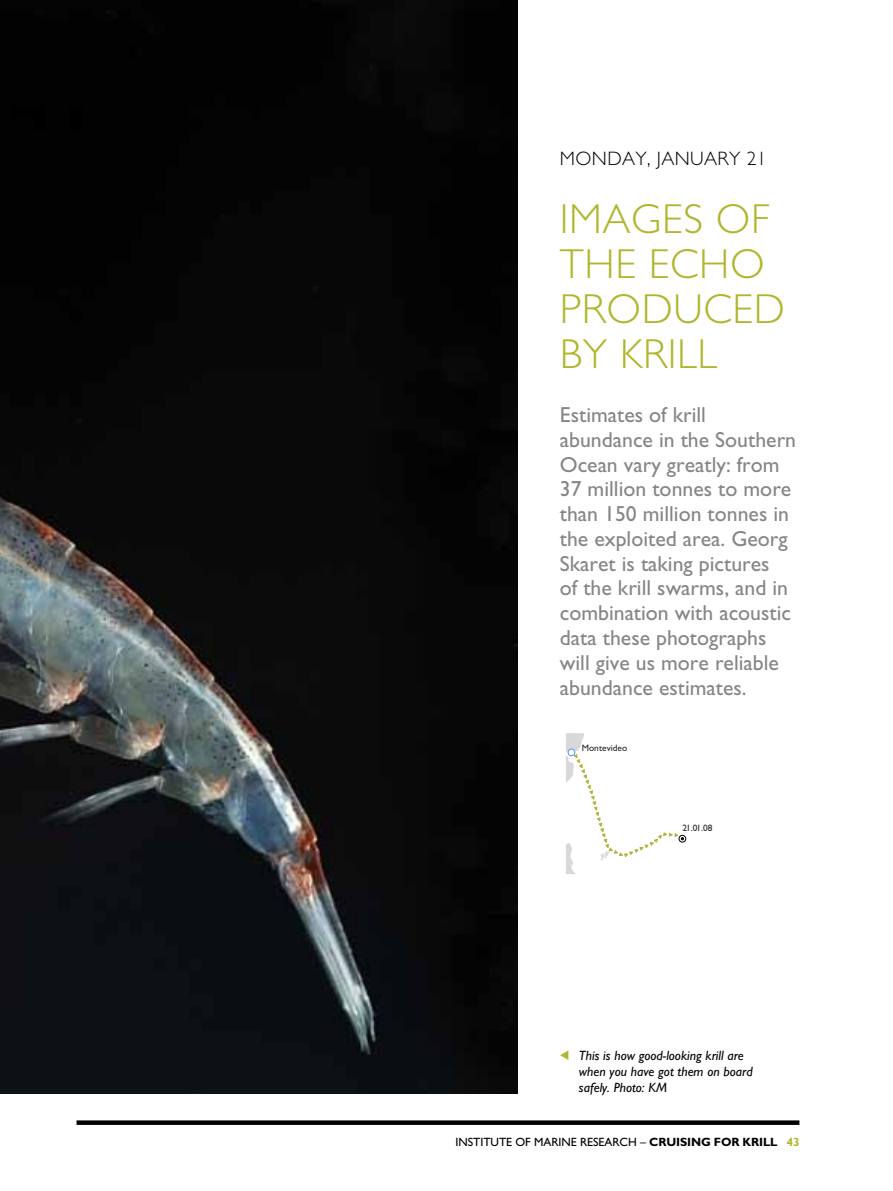
<style>
.page{position:relative;width:893px;height:1191px;background:#fff}
.page>*{position:absolute;margin:0;border:0;box-sizing:border-box;transform-origin:0 0}
.t1{font:300 42px/45px "Gill Sans";letter-spacing:.015em;color:#b0b62e}
.t2{font:21.75px/24.8px "Gill Sans";color:#868685}
.t3{font:300 19.5px "Gill Sans";letter-spacing:.02em;color:#000}
.t4{font:italic 13.5px/16.2px "Gill Sans";color:#000}
.t5{font:12px "Gill Sans";letter-spacing:.205em;color:#000}
.t6{font:9.3px "Gill Sans";color:#252523}
.s1{font-family:"Apex New";font-weight:500;font-style:normal;font-size:12.75px;color:#b0b62e}
.s2{font-weight:700}
.s3{font-weight:700;color:#b0b62e}
</style>
<div class="page">
<svg style="left:77px;top:1120px;width:722px;height:4px;background:#1a1a1a"></svg>
<img style="left:0;top:0;width:517px;height:1093px">
<svg style="left:566px;top:733px;width:120px;height:141px"></svg>
<p class="t3" style="left:560px;top:148px;width:208px">MONDAY, JANUARY 21</p>
<h1 class="t1" style="left:560px;top:196px;width:211px">IMAGES OF<br>THE ECHO<br>PRODU</h1>
<h1 class="t1" style="left:560px;top:286px;width:221px;text-indent:144px">CED<br>BY KRILL</h1>
<p class="t2" style="left:560px;top:402px;width:238px">Estimates of krill abundance in the Southern<br>Ocean vary greatly: from<br>37 million tonnes to more than 150 million tonnes in the exploited area. Georg<br>Skaret is taking pictures<br>of the krill swarms, and in combination with acoustic data these photographs will give us more reliable abundance estimates.</p>
<p class="t6" style="left:582px;top:743px;width:47px">Montevideo</p>
<p class="t6" style="left:682px;top:822px;width:32px">21.01.08</p>
<p class="t4" style="left:579px;top:1047px;width:175px;text-indent:-19px"><span class="s1">◀</span> This is how good-looking krill are when you have got them on board safely. Photo: KM</p>
<p class="t5" style="left:456px;top:1134px;width:346px">Institute of Marine Research – <span class="s2">CRUISING FOR KRILL</span> <span class="s3">43</span></p>
</div>
